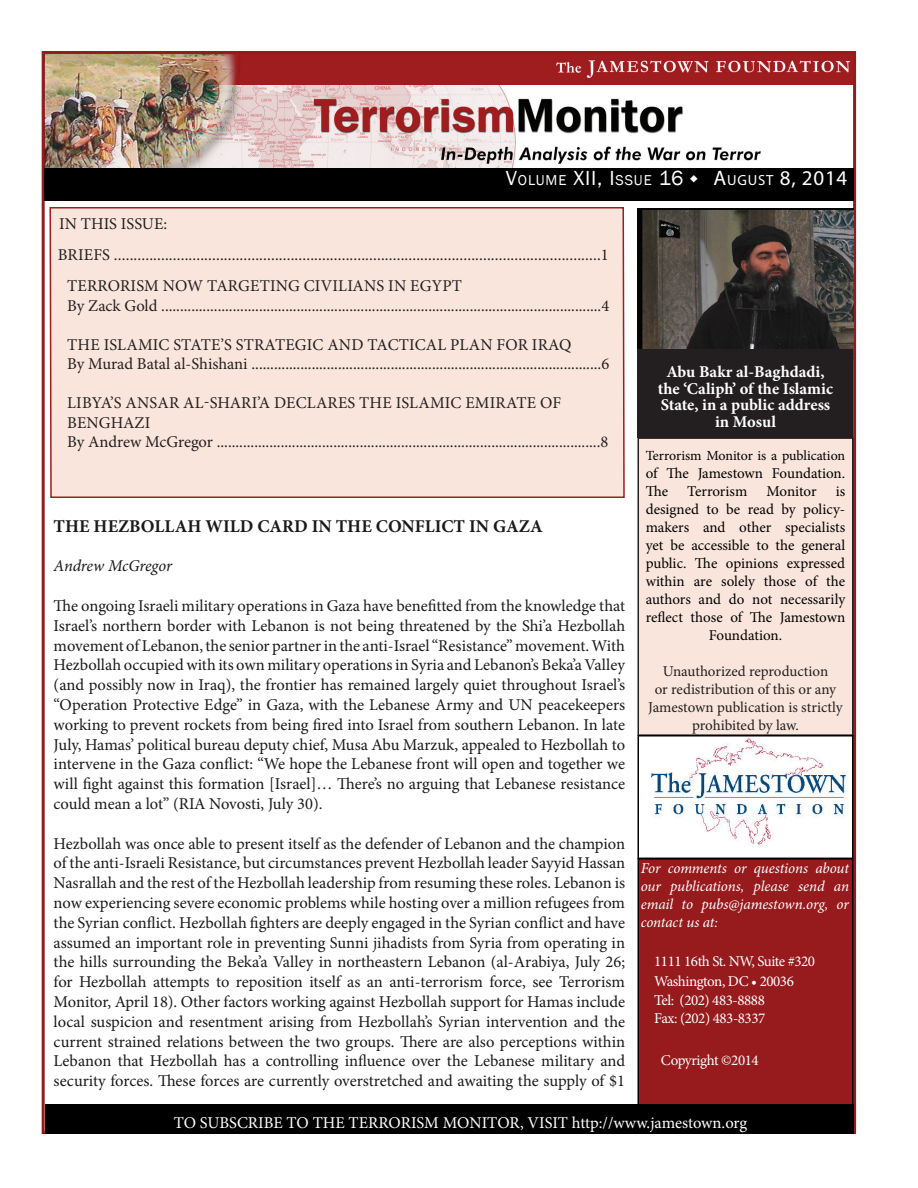
<style>
.page{position:relative;width:918px;height:1188px;background:#fff}
.page>*{position:absolute;margin:0;border:0;box-sizing:border-box;transform-origin:0 0}
.t1{font:21px "Myriad Pro";color:#fff}
.t2{font:700 18px "Minion Pro";color:#1a1a1a}
.t3{font:16.5px/19.8px "Minion Pro";letter-spacing:-.005em;color:#1a1a1a;text-align:justify}
.t4{font:16.5px/19.5px "Minion Pro";letter-spacing:.01em;color:#231f20}
.t5{font:700 16.5px/16.5px "Minion Pro";color:#fff;text-align:center}
.t6{font:16.5px "Minion Pro";color:#fff}
.t7{font:italic 16.5px "Minion Pro";letter-spacing:-.01em;color:#1a1a1a}
.t8{font:15px/18px "Minion Pro";letter-spacing:-.005em;color:#000}
.t9{font:15px/18px "Minion Pro";letter-spacing:-.005em;color:#231f20;text-align:center}
.t10{font:italic 15px/18px "Minion Pro";letter-spacing:-.005em;color:#fff;text-align:justify}
.t11{font:15px/19.5px "Minion Pro";letter-spacing:-.03em;color:#fff}
.t12{font:14.7px "Franklin Gothic";letter-spacing:.055em;color:#fff}
.t13{font:13.95px "Minion Pro";letter-spacing:-.005em;color:#000}
.s1{font-size:21px}
.s2{font-size:14.7px}
</style>
<div class="page">
<img style="left:46px;top:55px;width:806px;height:113px">
<div style="left:638px;top:858px;width:216px;height:252px;background:#971a1d;border:2px solid #000"></div>
<div style="left:44px;top:168px;width:810px;height:33px;background:#000"></div>
<div style="left:45px;top:1104px;width:809px;height:30px;background:#000"></div>
<div style="left:49px;top:207px;width:576px;height:291px;background:#f9e5dc"></div>
<div style="left:638px;top:438px;width:215px;height:297px;background:#f9e5dc"></div>
<div style="left:638px;top:437px;width:216px;height:299px;border:2px solid #231f20"></div>
<img style="left:651px;top:738px;width:195px;height:108px">
<div style="left:638px;top:735px;width:216px;height:124px;border:2px solid #000"></div>
<img style="left:638px;top:208px;width:216px;height:141px">
<div style="left:638px;top:349px;width:216px;height:88px;background:#231f20"></div>
<svg style="left:655px;top:167px;width:182px;height:182px"></svg>
<p class="t12" style="left:506px;top:171px;width:179px"><span class="s1">V</span>OLUME <span class="s1">XII, I</span>SSUE <span class="s1">16</span></p>
<p class="t1" style="left:690px;top:165px;width:159px">◆ A<span class="s2">UGUST</span> 8, 2014</p>
<p class="t4" style="left:59px;top:215px;width:109px">IN THIS ISSUE:</p>
<p class="t4" style="left:58px;top:245px;width:553px">BRIEFS ............................................................................................................................1</p>
<p class="t4" style="left:67px;top:276px;width:396px">TERRORISM NOW TARGETING CIVILIANS IN EGYPT</p>
<p class="t4" style="left:67px;top:296px;width:544px">By Zack Gold .....................................................................................................................4</p>
<p class="t4" style="left:67px;top:335px;width:543px">THE ISLAMIC STATE’S STRATEGIC AND TACTICAL PLAN FOR IRAQ<br>By Murad Batal al-Shishani .............................................................................................6</p>
<p class="t4" style="left:67px;top:393px;width:543px">LIBYA’S ANSAR AL-SHARI’A DECLARES THE ISLAMIC EMIRATE OF<br>BENGHAZI<br>By Andrew McGregor ......................................................................................................8</p>
<p class="t5" style="left:658px;top:363px;width:177px">Abu Bakr al-Baghdadi, the ‘Caliph’ of the Islamic<br>State, in a public address in Mosul</p>
<p class="t13" style="left:646px;top:446px;width:201px">Terrorism Monitor is a publication</p>
<p class="t8" style="left:646px;top:464px;width:201px">of The Jamestown Foundation.<br>The</p>
<p class="t8" style="left:687px;top:482px;width:62px">Terrorism</p>
<p class="t8" style="left:767px;top:482px;width:52px">Monitor</p>
<p class="t8" style="left:836px;top:482px;width:11px">is</p>
<p class="t8" style="left:646px;top:500px;width:201px">designed to be read by policy-</p>
<p class="t8" style="left:646px;top:518px;width:201px">makers and other specialists</p>
<p class="t8" style="left:646px;top:536px;width:201px">yet be accessible to the general</p>
<p class="t8" style="left:646px;top:554px;width:201px">public. The opinions expressed</p>
<p class="t8" style="left:646px;top:572px;width:201px">within are solely those of the</p>
<p class="t8" style="left:646px;top:590px;width:201px">authors and do not necessarily</p>
<p class="t8" style="left:646px;top:608px;width:201px">reflect those of The Jamestown</p>
<p class="t8" style="left:709px;top:626px;width:75px">Foundation.</p>
<p class="t9" style="left:648px;top:662px;width:196px">Unauthorized reproduction<br>or redistribution of this or any<br>Jamestown publication is strictly prohibited by law.</p>
<p class="t2" style="left:54px;top:513px;width:491px">THE HEZBOLLAH WILD CARD IN THE CONFLICT IN GAZA</p>
<p class="t7" style="left:54px;top:555px;width:120px">Andrew McGregor</p>
<p class="t3" style="left:54px;top:596px;width:573px">The ongoing Israeli military operations in Gaza have benefitted from the knowledge that Israel’s northern border with Lebanon is not being threatened by the Shi’a Hezbollah movement of Lebanon, the senior partner in the anti-Israel “Resistance” movement. With Hezbollah occupied with its own military operations in Syria and Lebanon’s Beka’a Valley (and possibly now in Iraq), the frontier has remained largely quiet throughout Israel’s “Operation Protective Edge” in Gaza, with the Lebanese Army and UN peacekeepers working to prevent rockets from being fired into Israel from southern Lebanon. In late July, Hamas’ political bureau deputy chief, Musa Abu Marzuk, appealed to Hezbollah to intervene in the Gaza conflict: “We hope the Lebanese front will open and together we will fight against this formation [Israel]… There’s no arguing that Lebanese resistance could mean a lot” (RIA Novosti, July 30).</p>
<p class="t3" style="left:54px;top:833px;width:573px">Hezbollah was once able to present itself as the defender of Lebanon and the champion of the anti-Israeli Resistance, but circumstances prevent Hezbollah leader Sayyid Hassan Nasrallah and the rest of the Hezbollah leadership from resuming these roles. Lebanon is now experiencing severe economic problems while hosting over a million refugees from the Syrian conflict. Hezbollah fighters are deeply engaged in the Syrian conflict and have assumed an important role in preventing Sunni jihadists from Syria from operating in the hills surrounding the Beka’a Valley in northeastern Lebanon (al-Arabiya, July 26; for Hezbollah attempts to reposition itself as an anti-terrorism force, see Terrorism Monitor, April 18). Other factors working against Hezbollah support for Hamas include local suspicion and resentment arising from Hezbollah’s Syrian intervention and the current strained relations between the two groups. There are also perceptions within Lebanon that Hezbollah has a controlling influence over the Lebanese military and security forces. These forces are currently overstretched and awaiting the supply of $1</p>
<p class="t6" style="left:174px;top:1112px;width:575px">TO SUBSCRIBE TO THE TERRORISM MONITOR, VISIT http://www.jamestown.org</p>
<p class="t10" style="left:641px;top:860px;width:210px">For comments or questions about our publications, please send an email to pubs@jamestown.org, or contact us at:</p>
<p class="t11" style="left:654px;top:952px;width:162px">1111 16th St. NW, Suite #320<br>Washington, DC • 20036<br>Tel: (202) 483-8888</p>
<p class="t11" style="left:654px;top:1009px;width:113px">Fax: (202) 483-8337</p>
<p class="t11" style="left:661px;top:1051px;width:99px">Copyright ©2014</p>
</div>
